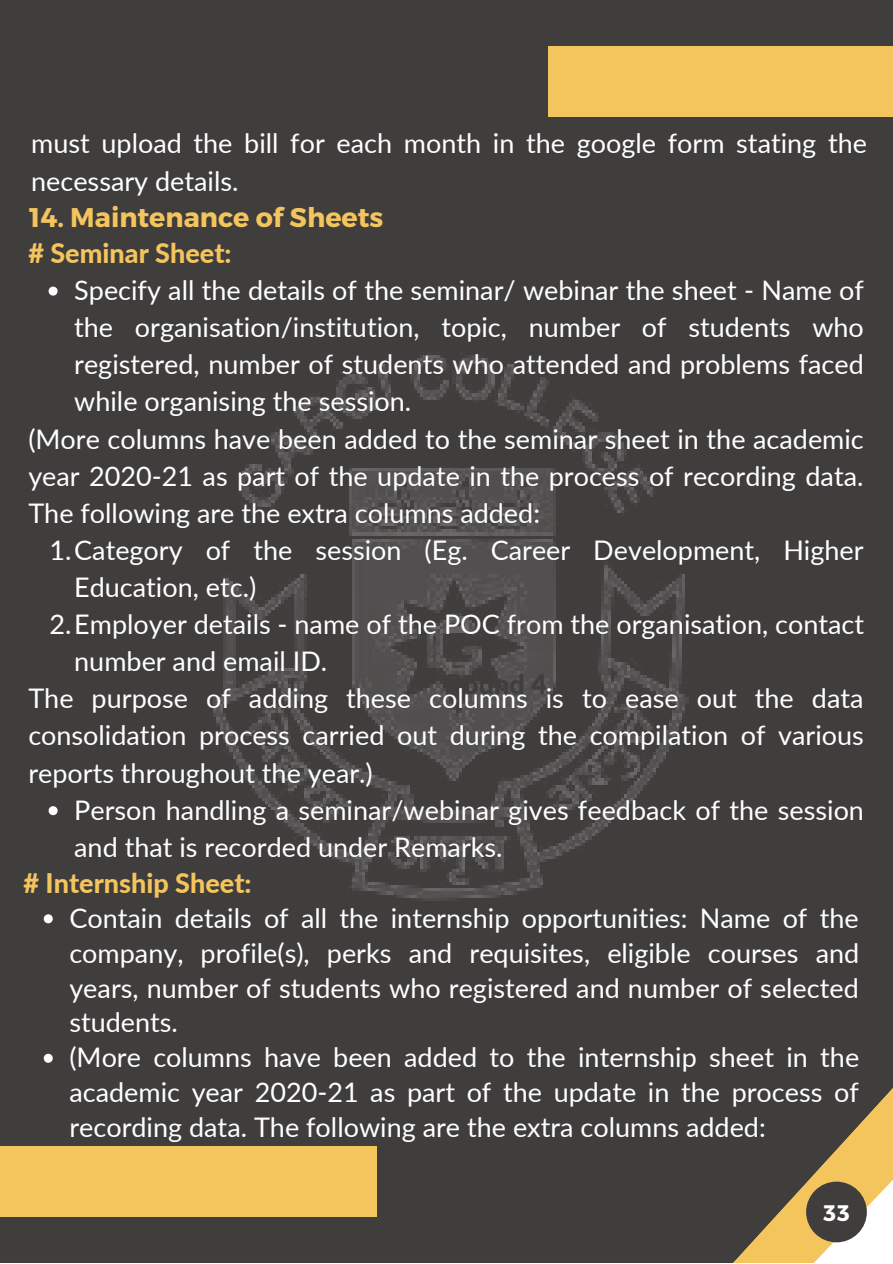
<style>
.page{position:relative;width:893px;height:1264px;background:#fff}
.page>*{position:absolute;margin:0;border:0;box-sizing:border-box;transform-origin:0 0}
.t1{font:27px/37px "Lato";color:#fff}
.t2{font:800 27px "Lato";color:#f4c55d}
.t3{font:700 27px "Montserrat";color:#f4c55d}
.t4{font:800 27px "Lato";color:#403d3d}
.t5{font:700 22.5px "Montserrat";color:#fff}
</style>
<div class="page">
<div style="left:0;top:0;width:892px;height:1262px;background:#403d3d"></div>
<div style="left:548px;top:46px;width:344px;height:71px;background:#f4c55d"></div>
<div style="left:0;top:1146px;width:377px;height:71px;background:#f4c55d"></div>
<svg style="left:734px;top:1204px;width:53px;height:58px"></svg>
<svg style="left:787px;top:1089px;width:105px;height:173px"></svg>
<img style="left:213px;top:355px;width:476px;height:546px">
<svg style="left:49px;top:286px;width:9px;height:9px"></svg>
<svg style="left:49px;top:806px;width:9px;height:9px"></svg>
<svg style="left:44px;top:914px;width:9px;height:9px"></svg>
<svg style="left:44px;top:1053px;width:9px;height:9px"></svg>
<div style="left:806px;top:1181px;width:60px;height:61px;background:#403d3d;border-radius:50%"></div>
<p class="t1" style="left:31px;top:124px;width:837px">must upload the bill for each month in the google form stating the necessary details.</p>
<p class="t3" style="left:29px;top:199px;width:355px">14. Maintenance of Sheets</p>
<p class="t2" style="left:28px;top:236px;width:205px"># Seminar Sheet:</p>
<p class="t1" style="left:74px;top:271px;width:791px;text-align:justify">Specify all the details of the seminar/ webinar the sheet - Name of the organisation/institution, topic, number of students who registered, number of students who attended and problems faced while organising the session.</p>
<p class="t1" style="left:28px;top:419px;width:836px;text-align:justify">(More columns have been added to the seminar sheet in the academic year 2020-21 as part of the update in the process of recording data.<br>The following are the extra columns added:</p>
<p class="t1" style="left:50px;top:531px;width:815px">1.Category of the session (Eg. Career Development, Higher</p>
<p class="t1" style="left:74px;top:568px;width:183px">Education, etc.)</p>
<p class="t1" style="left:50px;top:605px;width:816px">2.Employer details - name of the POC from the organisation, contact</p>
<p class="t1" style="left:74px;top:642px;width:254px">number and email ID.</p>
<p class="t4" style="left:445px;top:667px;width:103px">Round 4</p>
<p class="t1" style="left:28px;top:679px;width:837px;text-align:justify">The purpose of adding these columns is to ease out the data consolidation process carried out during the compilation of various reports throughout the year.)</p>
<p class="t1" style="left:74px;top:790px;width:791px">Person handling a seminar/webinar gives feedback of the session and that is recorded under Remarks.</p>
<p class="t2" style="left:24px;top:866px;width:230px"># Internship Sheet:</p>
<p class="t1" style="left:69px;top:900px;width:791px;line-height:34.8px">Contain details of all the internship opportunities: Name of the company, profile(s), perks and requisites, eligible courses and years, number of students who registered and number of selected students.<br>(More columns have been added to the internship sheet in the academic year 2020-21 as part of the update in the process of recording data. The following are the extra columns added:</p>
<p class="t5" style="left:823px;top:1198px;width:28px">33</p>
</div>
